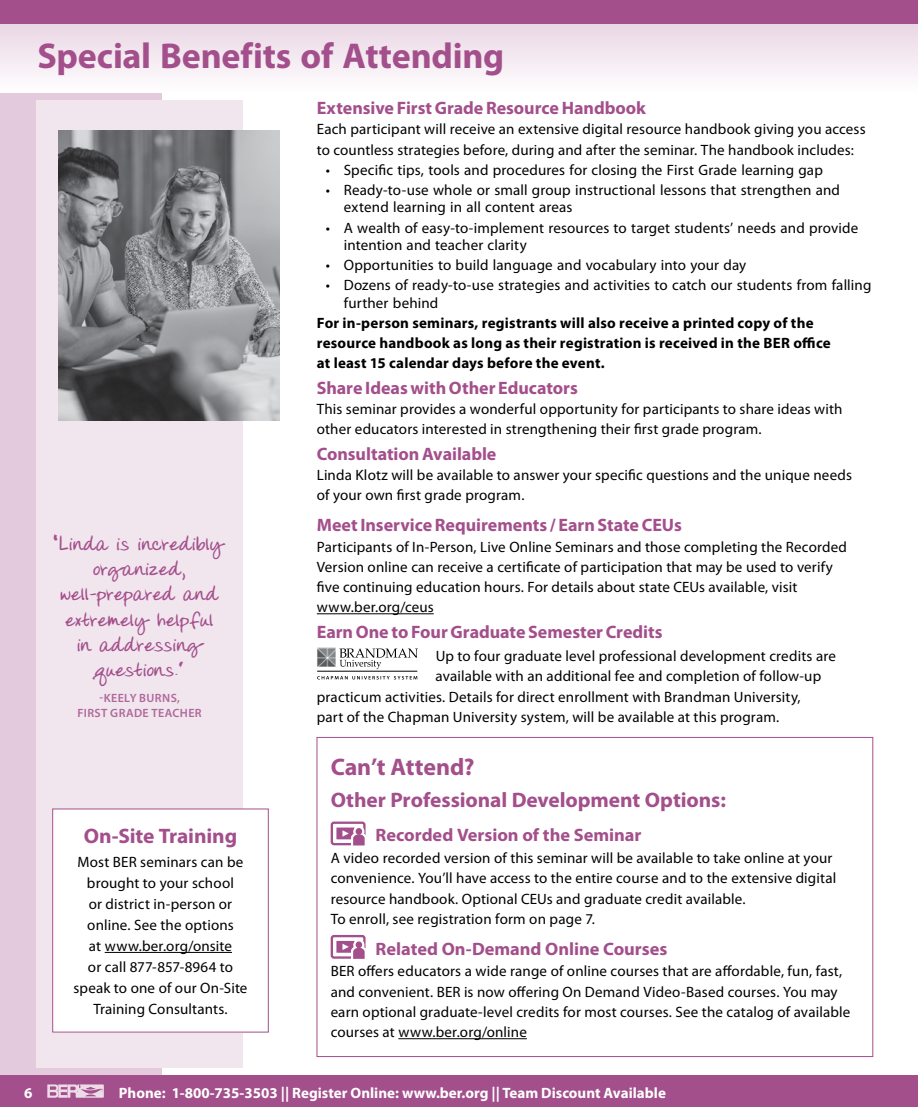
<style>
.page{position:relative;width:918px;height:1107px;background:#fff}
.page>*{position:absolute;margin:0;border:0;box-sizing:border-box;transform-origin:0 0}
.t1{font:700 36px "Myriad Pro";letter-spacing:-.005em;color:#a34f8b}
.t2{font:700 24px "Myriad Pro";letter-spacing:-.005em;color:#a34f8b}
.t3{font:700 21px/25.2px "Donnys Hand";letter-spacing:.005em;color:#a34f8b;text-align:center}
.t4{font:700 21px "Myriad Pro";letter-spacing:-.005em;color:#a34f8b}
.t5{font:700 18px "Myriad Pro";letter-spacing:-.005em;color:#a34f8b}
.t6{font:15px/20.2px "Myriad Pro";letter-spacing:.01em;color:#000}
.t7{font:700 15px/20.2px "Myriad Pro";letter-spacing:.015em;color:#000}
.t8{font:700 15px "Myriad Pro";color:#fff}
.t9{font:600 12px/14.4px "Myriad Pro";letter-spacing:.035em;color:#b0689b;text-align:center}
</style>
<div class="page">
<div style="left:0;top:0;width:162px;height:1107px;background:#e3cadc"></div>
<div style="left:0;top:1076px;width:918px;height:31px;background:#a34f8b"></div>
<svg style="left:47px;top:1084px;width:57px;height:14px"></svg>
<svg style="left:0;top:24px;width:918px;height:68px"></svg>
<div style="left:0;top:0;width:918px;height:24px;background:#a34f8b"></div>
<div style="left:36px;top:101px;width:207px;height:967px;background:#f1e5ee"></div>
<div style="left:53px;top:809px;width:215px;height:223px;background:#fff"></div>
<hr style="left:105px;top:952px;width:127px;height:1px;background:#000">
<hr style="left:398px;top:1038px;width:129px;height:1px;background:#000">
<div style="left:331px;top:822px;width:35px;height:23px;border:2px solid #a34f8b;border-radius:2px"></div>
<div style="left:336px;top:828px;width:19px;height:11px;background:#a34f8b"></div>
<div style="left:354px;top:826px;width:10px;height:11px;border:1px solid #fff;border-radius:50%"></div>
<div style="left:354px;top:827px;width:10px;height:9px;border:2px solid #fff;border-radius:50%"></div>
<svg style="left:342px;top:830px;width:24px;height:16px"></svg>
<div style="left:331px;top:935px;width:35px;height:24px;border:2px solid #a34f8b;border-radius:2px"></div>
<div style="left:336px;top:941px;width:19px;height:12px;background:#a34f8b"></div>
<div style="left:355px;top:941px;width:8px;height:8px;background:#a34f8b;border-radius:50%"></div>
<div style="left:354px;top:940px;width:10px;height:10px;border:2px solid #fff;border-radius:50%"></div>
<svg style="left:342px;top:944px;width:24px;height:15px"></svg>
<hr style="left:317px;top:613px;width:117px;height:1px;background:#000">
<svg style="left:339px;top:648px;width:79px;height:21px"></svg>
<svg style="left:317px;top:676px;width:100px;height:3px"></svg>
<img style="left:317px;top:647px;width:19px;height:20px">
<hr style="left:317px;top:671px;width:100px;height:1px;background:#000">
<img style="left:58px;top:131px;width:222px;height:289px">
<h1 class="t1" style="left:38px;top:32px;width:468px">Special Benefits of Attending</h1>
<p class="t5" style="left:317px;top:96px;width:331px">Extensive First Grade Resource Handbook</p>
<p class="t6" style="left:317px;top:119px;width:550px">Each participant will receive an extensive digital resource handbook giving you access to countless strategies before, during and after the seminar. The handbook includes:</p>
<p class="t6" style="left:326px;top:160px;width:499px">• Specific tips, tools and procedures for closing the First Grade learning gap</p>
<p class="t6" style="left:344px;top:181px;width:498px;line-height:17.2px;text-indent:-18px">• Ready-to-use whole or small group instructional lessons that strengthen and extend learning in all content areas</p>
<p class="t6" style="left:344px;top:219px;width:516px;line-height:17.2px;text-indent:-18px">• A wealth of easy-to-implement resources to target students’ needs and provide intention and teacher clarity</p>
<p class="t6" style="left:326px;top:255px;width:422px">• Opportunities to build language and vocabulary into your day</p>
<p class="t6" style="left:344px;top:277px;width:529px;line-height:17.2px;text-indent:-18px">• Dozens of ready-to-use strategies and activities to catch our students from falling further behind</p>
<p class="t7" style="left:317px;top:312px;width:516px">For in-person seminars, registrants will also receive a printed copy of the resource handbook as long as their registration is received in the BER office at least 15 calendar days before the event.</p>
<p class="t5" style="left:317px;top:376px;width:263px">Share Ideas with Other Educators</p>
<p class="t6" style="left:317px;top:399px;width:527px">This seminar provides a wonderful opportunity for participants to share ideas with other educators interested in strengthening their first grade program.</p>
<p class="t5" style="left:317px;top:442px;width:181px">Consultation Available</p>
<p class="t6" style="left:317px;top:465px;width:537px">Linda Klotz will be available to answer your specific questions and the unique needs of your own first grade program.</p>
<h3 class="t3" style="left:55px;top:532px;width:171px">“Linda is incredibly organized, well-prepared and extremely helpful<br>in addressing questions.”</h3>
<p class="t9" style="left:77px;top:691px;width:126px">-KEELY BURNS,<br>FIRST GRADE TEACHER</p>
<p class="t5" style="left:317px;top:513px;width:367px">Meet Inservice Requirements / Earn State CEUs</p>
<p class="t6" style="left:317px;top:536px;width:532px">Participants of In-Person, Live Online Seminars and those completing the Recorded Version online can receive a certificate of participation that may be used to verify five continuing education hours. For details about state CEUs available, visit www.ber.org/ceus</p>
<p class="t5" style="left:317px;top:620px;width:347px">Earn One to Four Graduate Semester Credits</p>
<p class="t6" style="left:436px;top:646px;width:402px">Up to four graduate level professional development credits are</p>
<p class="t6" style="left:436px;top:666px;width:387px">available with an additional fee and completion of follow‑up</p>
<p class="t6" style="left:317px;top:686px;width:485px">practicum activities. Details for direct enrollment with Brandman University,</p>
<p class="t6" style="left:317px;top:706px;width:464px">part of the Chapman University system, will be available at this program.</p>
<h3 class="t4" style="left:84px;top:822px;width:155px">On‑Site Training</h3>
<p class="t6" style="left:74px;top:851px;width:175px;line-height:21px;text-align:center">Most BER seminars can be brought to your school<br>or district in-person or online. See the options<br>at www.ber.org/onsite<br>or call 877‑857‑8964 to speak to one of our On‑Site<br>Training Consultants.</p>
<h2 class="t2" style="left:331px;top:751px;width:145px">Can’t Attend?</h2>
<h3 class="t4" style="left:331px;top:787px;width:397px">Other Professional Development Options:</h3>
<p class="t5" style="left:376px;top:824px;width:267px">Recorded Version of the Seminar</p>
<p class="t6" style="left:331px;top:848px;width:507px">A video recorded version of this seminar will be available to take online at your convenience. You’ll have access to the entire course and to the extensive digital resource handbook. Optional CEUs and graduate credit available.<br>To enroll, see registration form on page 7.</p>
<p class="t5" style="left:376px;top:937px;width:293px">Related On-Demand Online Courses</p>
<p class="t6" style="left:331px;top:961px;width:521px">BER offers educators a wide range of online courses that are affordable, fun, fast, and convenient. BER is now offering On Demand Video-Based courses. You may earn optional graduate-level credits for most courses. See the catalog of available courses at www.ber.org/online</p>
<p class="t8" style="left:24px;top:1083px;width:10px">6</p>
<p class="t8" style="left:119px;top:1083px;width:549px">Phone: 1-800-735-3503 || Register Online: www.ber.org || Team Discount Available</p>
</div>
